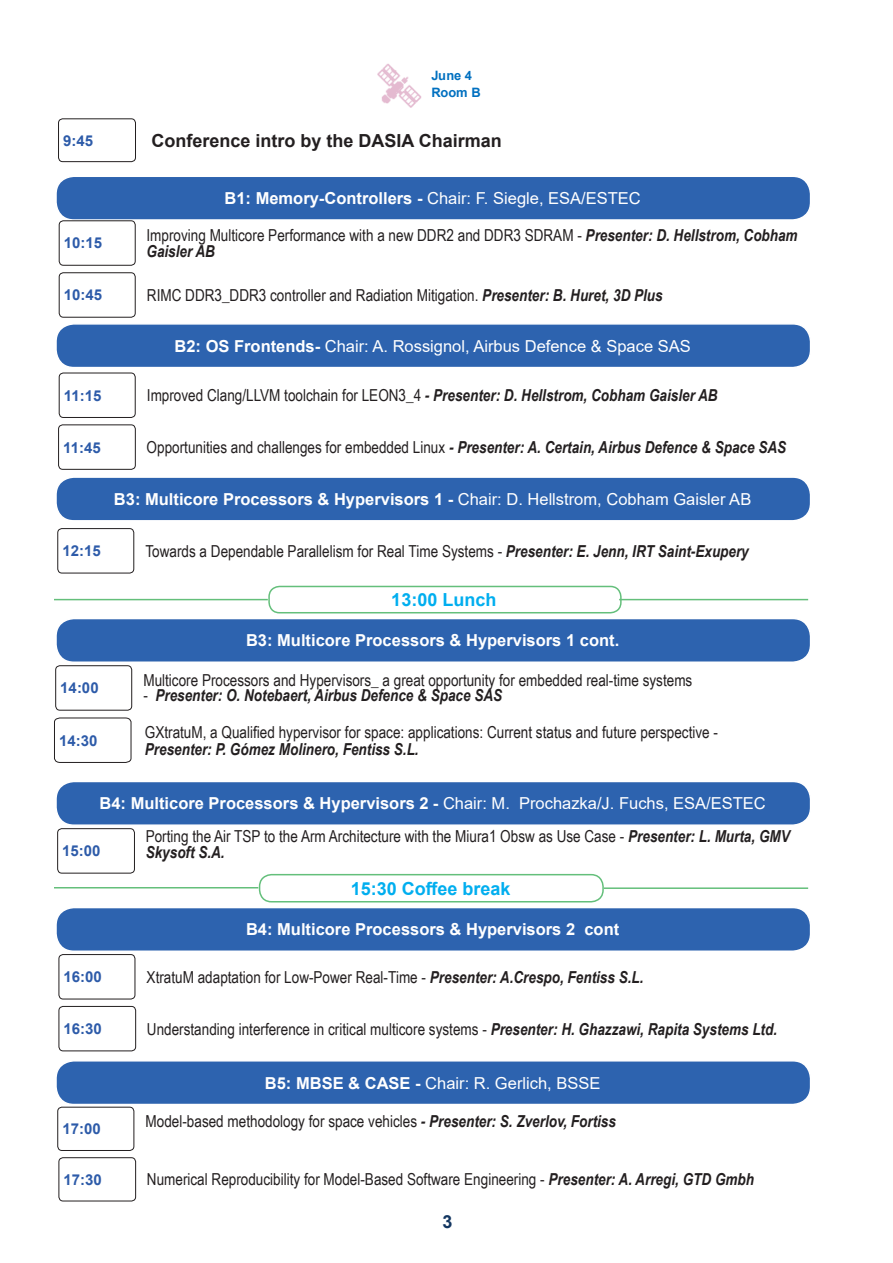
<style>
.page{position:relative;width:893px;height:1263px;background:#fff}
.page>*{position:absolute;margin:0;border:0;box-sizing:border-box;transform-origin:0 0}
.t1{font:700 18px "Arial";color:#231f20}
.t2{font:700 18px "Arial";color:#00aeef}
.t3{font:700 18px "Arial";color:#133661}
.t4{font:16.5px/16.5px "Arial Narrow";color:#231f20}
.t5{font:700 16.5px "Arial";color:#fff}
.t6{font:italic 700 16.5px "Arial Narrow";color:#231f20}
.t7{font:16.5px "Arial";color:#fff}
.t8{font:700 15px "Arial";color:#2d5ba9}
.t9{font:700 12.9px/16.5px "Arial";letter-spacing:-.015em;color:#0070c0}
.s1{font-weight:700}
.s2{font-weight:700;font-style:italic}
.s3{font-weight:400;font-style:normal}
.s4{font-weight:400}
</style>
<div class="page">
<div style="left:56px;top:176px;width:755px;height:44px;background:#2d63af;border-radius:18px"></div>
<div style="left:55px;top:176px;width:756px;height:45px;border:2px solid #fff;border-radius:18px"></div>
<div style="left:56px;top:477px;width:755px;height:44px;background:#2d63af;border-radius:18px"></div>
<div style="left:55px;top:476px;width:756px;height:46px;border:2px solid #fff;border-radius:18px"></div>
<div style="left:56px;top:324px;width:755px;height:44px;background:#2d63af;border-radius:18px"></div>
<div style="left:55px;top:323px;width:756px;height:45px;border:2px solid #fff;border-radius:18px"></div>
<div style="left:59px;top:272px;width:77px;height:46px;border:1px solid #231f20;border-radius:4px"></div>
<div style="left:59px;top:373px;width:77px;height:45px;border:1px solid #231f20;border-radius:4px"></div>
<div style="left:58px;top:424px;width:78px;height:46px;border:1px solid #231f20;border-radius:4px"></div>
<div style="left:57px;top:528px;width:77px;height:45px;border:1px solid #231f20;border-radius:4px"></div>
<div style="left:59px;top:220px;width:77px;height:46px;border:1px solid #231f20;border-radius:4px"></div>
<div style="left:56px;top:618px;width:755px;height:44px;background:#2d63af;border-radius:18px"></div>
<div style="left:55px;top:618px;width:756px;height:45px;border:2px solid #fff;border-radius:18px"></div>
<div style="left:55px;top:665px;width:77px;height:45px;border:1px solid #231f20;border-radius:4px"></div>
<div style="left:56px;top:781px;width:755px;height:44px;background:#2d63af;border-radius:18px"></div>
<div style="left:55px;top:781px;width:756px;height:45px;border:2px solid #fff;border-radius:18px"></div>
<svg style="left:54px;top:717px;width:78px;height:46px"></svg>
<div style="left:56px;top:907px;width:755px;height:44px;background:#2d63af;border-radius:18px"></div>
<div style="left:55px;top:907px;width:756px;height:45px;border:2px solid #fff;border-radius:18px"></div>
<div style="left:59px;top:954px;width:76px;height:45px;border:1px solid #231f20;border-radius:4px"></div>
<div style="left:59px;top:1006px;width:77px;height:45px;border:1px solid #231f20;border-radius:4px"></div>
<div style="left:56px;top:1061px;width:755px;height:43px;background:#2d63af;border-radius:18px"></div>
<div style="left:55px;top:1060px;width:756px;height:45px;border:2px solid #fff;border-radius:18px"></div>
<div style="left:57px;top:1107px;width:77px;height:44px;border:1px solid #231f20;border-radius:4px"></div>
<div style="left:59px;top:1157px;width:77px;height:44px;border:1px solid #231f20;border-radius:4px"></div>
<div style="left:268px;top:586px;width:354px;height:27px;border:2px solid #64bf7b;border-radius:10px"></div>
<hr style="left:619px;top:599px;width:189px;height:1px;background:#64bf7b">
<hr style="left:54px;top:599px;width:214px;height:1px;background:#64bf7b">
<div style="left:57px;top:828px;width:78px;height:45px;border:1px solid #231f20;border-radius:4px"></div>
<div style="left:259px;top:874px;width:345px;height:28px;border:2px solid #64bf7b;border-radius:12px"></div>
<hr style="left:604px;top:887px;width:204px;height:2px;background:#64bf7b">
<hr style="left:54px;top:887px;width:204px;height:1px;background:#64bf7b">
<img style="left:378px;top:64px;width:44px;height:44px">
<div style="left:58px;top:118px;width:78px;height:44px;border:1px solid #231f20;border-radius:4px"></div>
<p class="t9" style="left:431px;top:67px;width:51px">June 4<br>Room B</p>
<p class="t8" style="left:63px;top:130px;width:32px">9:45</p>
<p class="t1" style="left:152px;top:128px;width:352px">Conference intro by the DASIA Chairman</p>
<p class="t7" style="left:224px;top:187px;width:418px"><span class="s1">B1: Memory-Controllers -</span> Chair: F. Siegle, ESA/ESTEC</p>
<p class="t8" style="left:64px;top:233px;width:40px">10:15</p>
<p class="t4" style="left:146px;top:226px;width:653px">Improving Multicore Performance with a new DDR2 and DDR3 SDRAM - <span class="s2">Presenter: D. Hellstrom, Cobham<br>Gaisler AB</span></p>
<p class="t8" style="left:64px;top:285px;width:40px">10:45</p>
<p class="t4" style="left:147px;top:286px;width:517px">RIMC DDR3_DDR3 controller and Radiation Mitigation. <span class="s2">Presenter: B. Huret, 3D Plus</span></p>
<p class="t7" style="left:174px;top:335px;width:518px"><span class="s1">B2: OS Frontends-</span> Chair: A. Rossignol, Airbus Defence &amp; Space SAS</p>
<p class="t8" style="left:64px;top:385px;width:39px">11:15</p>
<p class="t6" style="left:147px;top:383px;width:572px"><span class="s3">Improved Clang/LLVM toolchain for LEON3_4</span> - Presenter: D. Hellstrom, Cobham Gaisler AB</p>
<p class="t8" style="left:63px;top:437px;width:39px">11:45</p>
<p class="t6" style="left:147px;top:435px;width:641px"><span class="s3">Opportunities and challenges for embedded Linux</span> - Presenter: A. Certain, Airbus Defence &amp; Space SAS</p>
<p class="t5" style="left:114px;top:487px;width:639px">B3: Multicore Processors &amp; Hypervisors 1 - <span class="s4">Chair: D. Hellstrom, Cobham Gaisler AB</span></p>
<p class="t8" style="left:62px;top:540px;width:40px">12:15</p>
<p class="t4" style="left:145px;top:542px;width:605px">Towards a Dependable Parallelism for Real Time Systems - <span class="s2">Presenter: E. Jenn, IRT Saint-Exupery</span></p>
<p class="t2" style="left:391px;top:587px;width:107px">13:00 Lunch</p>
<p class="t5" style="left:246px;top:629px;width:375px">B3: Multicore Processors &amp; Hypervisors 1 cont.</p>
<p class="t8" style="left:60px;top:677px;width:40px">14:00</p>
<p class="t4" style="left:143px;top:672px;width:550px">Multicore Processors and Hypervisors_ a great opportunity for embedded real-time systems</p>
<p class="t6" style="left:143px;top:683px;width:360px"><span class="s3">-</span> Presenter: O. Notebaert, Airbus Defence &amp; Space SAS</p>
<p class="t8" style="left:59px;top:730px;width:40px">14:30</p>
<p class="t4" style="left:145px;top:723px;width:575px">GXtratuM, a Qualified hypervisor for space: applications: Current status and future perspective -<br><span class="s2">Presenter: P. Gómez Molinero, Fentiss S.L.</span></p>
<p class="t5" style="left:100px;top:792px;width:668px">B4: Multicore Processors &amp; Hypervisors 2 - <span class="s4">Chair: M. Prochazka/J. Fuchs, ESA/ESTEC</span></p>
<p class="t8" style="left:62px;top:840px;width:40px">15:00</p>
<p class="t4" style="left:146px;top:827px;width:646px">Porting the Air TSP to the Arm Architecture with the Miura1 Obsw as Use Case - <span class="s2">Presenter: L. Murta, GMV<br>Skysoft S.A.</span></p>
<p class="t2" style="left:351px;top:876px;width:161px">15:30 Coffee break</p>
<p class="t5" style="left:246px;top:918px;width:375px">B4: Multicore Processors &amp; Hypervisors 2 cont</p>
<p class="t8" style="left:64px;top:966px;width:40px">16:00</p>
<p class="t4" style="left:147px;top:968px;width:498px">XtratuM adaptation for Low-Power Real-Time - <span class="s2">Presenter: A.Crespo, Fentiss S.L.</span></p>
<p class="t8" style="left:64px;top:1018px;width:40px">16:30</p>
<p class="t4" style="left:147px;top:1020px;width:632px">Understanding interference in critical multicore systems - <span class="s2">Presenter: H. Ghazzawi, Rapita Systems Ltd.</span></p>
<p class="t7" style="left:265px;top:1071px;width:337px"><span class="s1">B5: MBSE &amp; CASE -</span> Chair: R. Gerlich, BSSE</p>
<p class="t8" style="left:62px;top:1118px;width:40px">17:00</p>
<p class="t4" style="left:146px;top:1112px;width:472px">Model-based methodology for space vehicles <span class="s2">- Presenter: S. Zverlov, Fortiss</span></p>
<p class="t8" style="left:64px;top:1169px;width:40px">17:30</p>
<p class="t4" style="left:147px;top:1171px;width:609px">Numerical Reproducibility for Model-Based Software Engineering - <span class="s2">Presenter: A. Arregi, GTD Gmbh</span></p>
<p class="t3" style="left:442px;top:1209px;width:12px">3</p>
</div>
